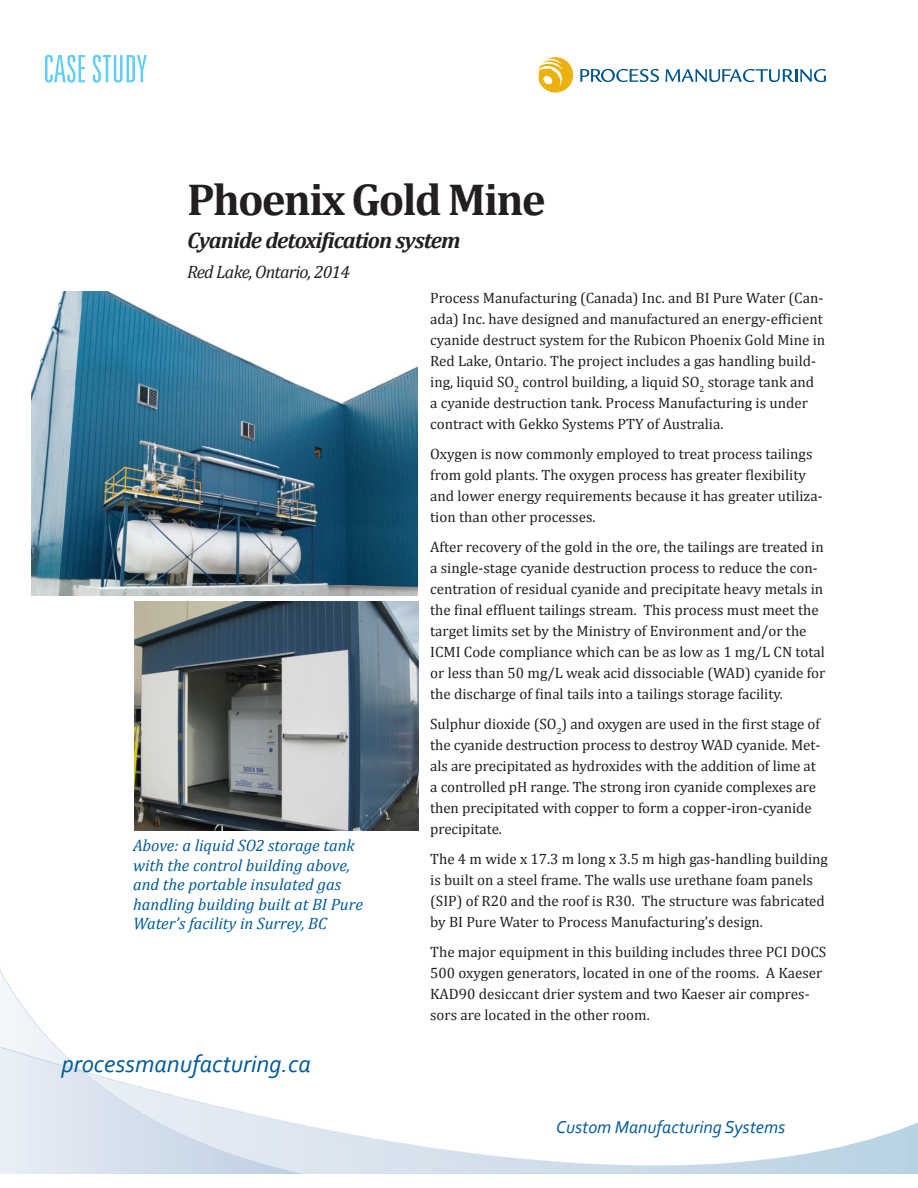
<style>
.page{position:relative;width:918px;height:1188px;background:#fff}
.page>*{position:absolute;margin:0;border:0;box-sizing:border-box;transform-origin:0 0}
.prod_descr2{font:700 45px "Cambria";letter-spacing:-.04em;color:#231f20}
.t1{font:italic 24.75px "Corbel";color:#005b9a}
.prod_descr2-2{font:italic 700 22.5px "Cambria";letter-spacing:-.04em;color:#231f20}
.t2{font:italic 18px "Corbel";color:#005b9a}
.prod_descr2-3{font:italic 18px "Cambria";letter-spacing:-.04em;color:#231f20}
.cutline2{font:italic 16.5px/19.5px "Cambria";color:#005b9a}
.body2{font:15px/21px "Cambria";color:#231f20}
</style>
<div class="page">
<svg style="left:665px;top:69px;width:161px;height:13px"></svg>
<svg style="left:538px;top:57px;width:121px;height:36px"></svg>
<svg style="left:45px;top:55px;width:102px;height:28px"></svg>
<img style="left:0;top:970px;width:918px;height:203px">
<img style="left:31px;top:292px;width:387px;height:303px">
<img style="left:134px;top:602px;width:284px;height:228px">
<p class="prod_descr2" style="left:187px;top:168px;width:360px">Phoenix Gold Mine</p>
<p class="prod_descr2-2" style="left:187px;top:224px;width:275px">Cyanide detoxification system</p>
<p class="prod_descr2-3" style="left:187px;top:259px;width:164px">Red Lake, Ontario, 2014</p>
<p class="cutline2" style="left:133px;top:835px;width:231px">Above: a liquid SO2 storage tank with the control building above, and the portable insulated gas handling building built at BI Pure<br>Water’s facility in Surrey, BC</p>
<p class="t1" style="left:62px;top:1048px;width:251px">processmanufacturing.ca</p>
<p class="body2" style="left:430px;top:287px;width:397px">Process Manufacturing (Canada) Inc. and BI Pure Water (Can&shy;ada) Inc. have designed and manufactured an energy-efficient cyanide destruct system for the Rubicon Phoenix Gold Mine in Red Lake, Ontario. The project includes a gas handling build&shy;ing, liquid SO<sub>2</sub> control building, a liquid SO<sub>2</sub> storage tank and<br>a cyanide destruction tank. Process Manufacturing is under contract with Gekko Systems PTY of Australia.</p>
<p class="body2" style="left:430px;top:443px;width:394px">Oxygen is now commonly employed to treat process tailings from gold plants. The oxygen process has greater flexibility and lower energy requirements because it has greater utiliza&shy;tion than other processes.</p>
<p class="body2" style="left:430px;top:536px;width:397px">After recovery of the gold in the ore, the tailings are treated in a single-stage cyanide destruction process to reduce the con&shy;centration of residual cyanide and precipitate heavy metals in the final effluent tailings stream. This process must meet the target limits set by the Ministry of Environment and/or the ICMI Code compliance which can be as low as 1 mg/L CN total or less than 50 mg/L weak acid dissociable (WAD) cyanide for the discharge of final tails into a tailings storage facility.</p>
<p class="body2" style="left:430px;top:713px;width:392px">Sulphur dioxide (SO<sub>2</sub>) and oxygen are used in the first stage of the cyanide destruction process to destroy WAD cyanide. Met&shy;als are precipitated as hydroxides with the addition of lime at a controlled pH range. The strong iron cyanide complexes are then precipitated with copper to form a copper-iron-cyanide precipitate.</p>
<p class="body2" style="left:430px;top:848px;width:399px">The 4 m wide x 17.3 m long x 3.5 m high gas-handling building is built on a steel frame. The walls use urethane foam panels (SIP) of R20 and the roof is R30. The structure was fabricated by BI Pure Water to Process Manufacturing’s design.</p>
<p class="body2" style="left:430px;top:941px;width:398px">The major equipment in this building includes three PCI DOCS 500 oxygen generators, located in one of the rooms. A Kaeser KAD90 desiccant drier system and two Kaeser air compres&shy;sors are located in the other room.</p>
<p class="t2" style="left:556px;top:1116px;width:231px">Custom Manufacturing Systems</p>
</div>
